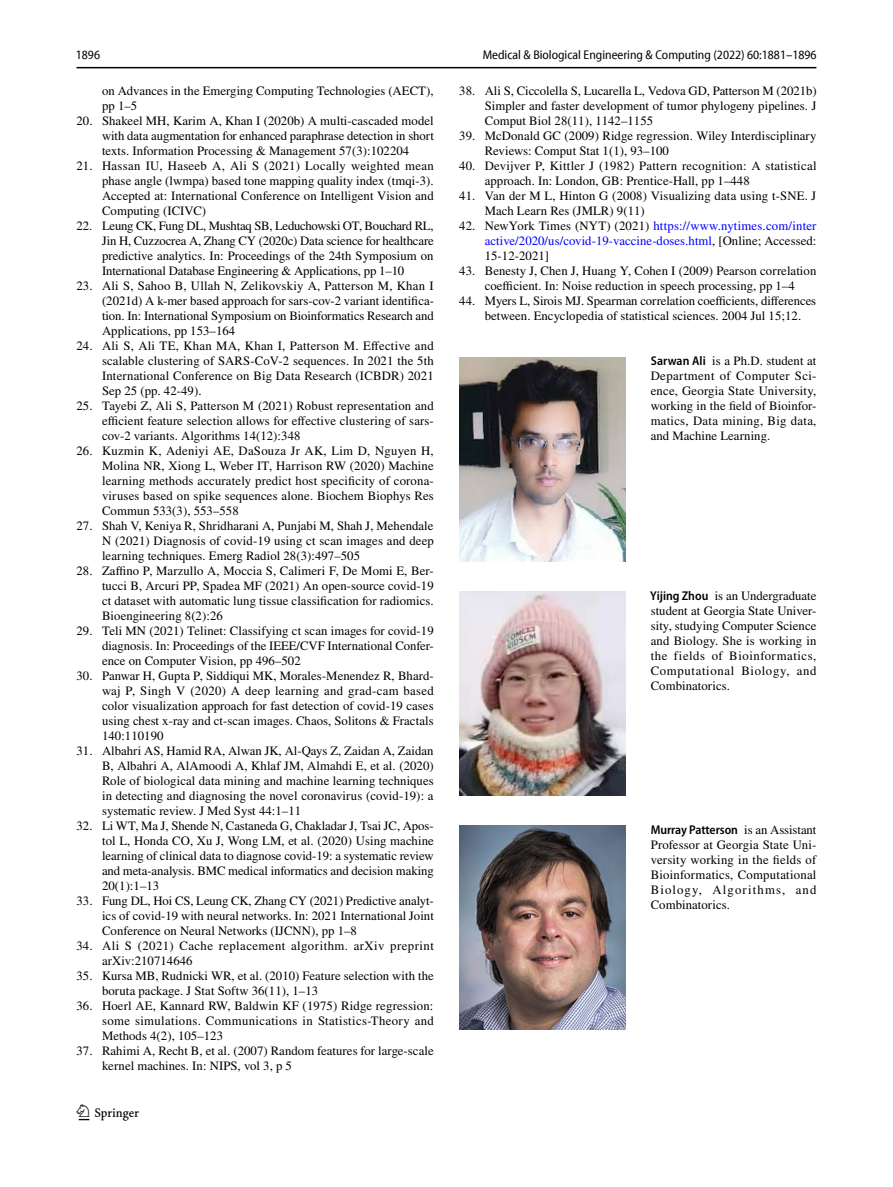
<style>
.page{position:relative;width:893px;height:1187px;background:#fff}
.page>*{position:absolute;margin:0;border:0;box-sizing:border-box;transform-origin:0 0}
.t1{font:22.5px "Springnew Regular 2";color:#000}
.t2{font:12.75px/15px "STIX";letter-spacing:.005em;color:#000;text-align:justify}
.t3{font:12.75px/15px "STIX";letter-spacing:.005em;color:#00f;text-align:justify}
.t4{font:12.75px/15px "STIX";letter-spacing:.035em;color:#000}
.t5{font:semi-condensed 12.75px "Myriad Pro Unic";color:#000}
.t6{font:600 semi-condensed 12.75px "Myriad Pro";letter-spacing:-.005em;color:#000}
.s1{color:#000}
.s2{font-family:"Myriad Pro";font-weight:600;font-stretch:semi-condensed}
.s3{font-family:"STIX";font-weight:400;font-stretch:normal}
</style>
<div class="page">
<hr style="left:77px;top:67px;width:739px;height:1px;background:#000">
<img style="left:459px;top:357px;width:166px;height:204px">
<img style="left:459px;top:591px;width:166px;height:204px">
<img style="left:459px;top:825px;width:166px;height:204px">
<p class="t5" style="left:76px;top:50px;width:26px">1896</p>
<p class="t5" style="left:483px;top:50px;width:335px">Medical &amp; Biological Engineering &amp; Computing (2022) 60:1881–1896</p>
<p class="t2" style="left:102px;top:84px;width:333px">on Advances in the Emerging Computing Technologies (AECT), pp 1–5</p>
<p class="t2" style="left:102px;top:114px;width:333px;text-indent:-26px">20. Shakeel MH, Karim A, Khan I (2020b) A multi-cascaded model with data augmentation for enhanced paraphrase detection in short texts. Information Processing &amp; Management 57(3):102204</p>
<p class="t2" style="left:102px;top:159px;width:333px;text-indent:-26px">21. Hassan IU, Haseeb A, Ali S (2021) Locally weighted mean phase angle (lwmpa) based tone mapping quality index (tmqi-3).<br>Accepted at: International Conference on Intelligent Vision and Computing (ICIVC)</p>
<p class="t2" style="left:102px;top:219px;width:333px;text-indent:-26px">22. Leung CK, Fung DL, Mushtaq SB, Leduchowski OT, Bouchard RL, Jin H, Cuzzocrea A, Zhang CY (2020c) Data science for healthcare predictive analytics. In: Proceedings of the 24th Symposium on International Database Engineering &amp; Applications, pp 1–10</p>
<p class="t2" style="left:102px;top:279px;width:333px;text-indent:-26px">23. Ali S, Sahoo B, Ullah N, Zelikovskiy A, Patterson M, Khan I (2021d) A k-mer based approach for sars-cov-2 variant identifica&shy;tion. In: International Symposium on Bioinformatics Research and Applications, pp 153–164</p>
<p class="t2" style="left:102px;top:339px;width:333px;text-indent:-26px">24. Ali S, Ali TE, Khan MA, Khan I, Patterson M. Effective and scalable clustering of SARS-CoV-2 sequences. In 2021 the 5th International Conference on Big Data Research (ICBDR) 2021<br>Sep 25 (pp. 42-49).</p>
<p class="t2" style="left:102px;top:399px;width:333px;text-indent:-26px">25. Tayebi Z, Ali S, Patterson M (2021) Robust representation and efficient feature selection allows for effective clustering of sars&shy;cov-2 variants. Algorithms 14(12):348</p>
<p class="t2" style="left:102px;top:444px;width:333px;text-indent:-26px">26. Kuzmin K, Adeniyi AE, DaSouza Jr AK, Lim D, Nguyen H, Molina NR, Xiong L, Weber IT, Harrison RW (2020) Machine learning methods accurately predict host specificity of corona&shy;viruses based on spike sequences alone. Biochem Biophys Res Commun 533(3), 553–558</p>
<p class="t2" style="left:102px;top:519px;width:333px;text-indent:-26px">27. Shah V, Keniya R, Shridharani A, Punjabi M, Shah J, Mehendale N (2021) Diagnosis of covid-19 using ct scan images and deep learning techniques. Emerg Radiol 28(3):497–505</p>
<p class="t2" style="left:102px;top:564px;width:333px;text-indent:-26px">28. Zaffino P, Marzullo A, Moccia S, Calimeri F, De Momi E, Ber&shy;tucci B, Arcuri PP, Spadea MF (2021) An open-source covid-19 ct dataset with automatic lung tissue classification for radiomics.<br>Bioengineering 8(2):26</p>
<p class="t2" style="left:102px;top:624px;width:333px;text-indent:-26px">29. Teli MN (2021) Telinet: Classifying ct scan images for covid-19 diagnosis. In: Proceedings of the IEEE/CVF International Confer&shy;ence on Computer Vision, pp 496–502</p>
<p class="t2" style="left:102px;top:669px;width:333px;text-indent:-26px">30. Panwar H, Gupta P, Siddiqui MK, Morales-Menendez R, Bhard&shy;waj P, Singh V (2020) A deep learning and grad-cam based color visualization approach for fast detection of covid-19 cases using chest x-ray and ct-scan images. Chaos, Solitons &amp; Fractals 140:110190</p>
<p class="t2" style="left:102px;top:744px;width:333px;text-indent:-26px">31. Albahri AS, Hamid RA, Alwan JK, Al-Qays Z, Zaidan A, Zaidan B, Albahri A, AlAmoodi A, Khlaf JM, Almahdi E, et al. (2020)<br>Role of biological data mining and machine learning techniques in detecting and diagnosing the novel coronavirus (covid-19): a systematic review. J Med Syst 44:1–11</p>
<p class="t2" style="left:102px;top:819px;width:333px;text-indent:-26px">32. Li WT, Ma J, Shende N, Castaneda G, Chakladar J, Tsai JC, Apos&shy;tol L, Honda CO, Xu J, Wong LM, et al. (2020) Using machine learning of clinical data to diagnose covid-19: a systematic review and meta-analysis. BMC medical informatics and decision making 20(1):1–13</p>
<p class="t2" style="left:102px;top:894px;width:333px;text-indent:-26px">33. Fung DL, Hoi CS, Leung CK, Zhang CY (2021) Predictive analyt&shy;ics of covid-19 with neural networks. In: 2021 International Joint Conference on Neural Networks (IJCNN), pp 1–8</p>
<p class="t4" style="left:102px;top:939px;width:333px;text-indent:-26px">34. Ali S (2021) Cache replacement algorithm. arXiv preprint arXiv:210714646</p>
<p class="t2" style="left:102px;top:969px;width:333px;text-indent:-26px">35. Kursa MB, Rudnicki WR, et al. (2010) Feature selection with the boruta package. J Stat Softw 36(11), 1–13</p>
<p class="t2" style="left:102px;top:999px;width:333px;text-indent:-26px">36. Hoerl AE, Kannard RW, Baldwin KF (1975) Ridge regression: some simulations. Communications in Statistics-Theory and Methods 4(2), 105–123</p>
<p class="t2" style="left:102px;top:1044px;width:333px;text-indent:-26px">37. Rahimi A, Recht B, et al. (2007) Random features for large-scale kernel machines. In: NIPS, vol 3, p 5</p>
<h1 class="t1" style="left:79px;top:1104px;width:62px">1 3</h1>
<p class="t2" style="left:485px;top:84px;width:333px;text-indent:-26px">38. Ali S, Ciccolella S, Lucarella L, Vedova GD, Patterson M (2021b)<br>Simpler and faster development of tumor phylogeny pipelines. J Comput Biol 28(11), 1142–1155</p>
<p class="t2" style="left:485px;top:129px;width:333px;text-indent:-26px">39. McDonald GC (2009) Ridge regression. Wiley Interdisciplinary<br>Reviews: Comput Stat 1(1), 93–100</p>
<p class="t2" style="left:485px;top:159px;width:333px;text-indent:-26px">40. Devijver P, Kittler J (1982) Pattern recognition: A statistical approach. In: London, GB: Prentice-Hall, pp 1–448</p>
<p class="t2" style="left:485px;top:189px;width:333px;text-indent:-26px">41. Van der M L, Hinton G (2008) Visualizing data using t-SNE. J<br>Mach Learn Res (JMLR) 9(11)</p>
<p class="t3" style="left:485px;top:219px;width:333px;text-indent:-26px"><span class="s1">42. NewYork Times (NYT) (2021)</span> https://www.nytimes.com/inter active/2020/us/covid-19-vaccine-doses.html<span class="s1">, [Online; Accessed:<br>15-12-2021]</span></p>
<p class="t2" style="left:459px;top:264px;width:359px;text-align:center">43. Benesty J, Chen J, Huang Y, Cohen I (2009) Pearson correlation coefficient. In: Noise reduction in speech processing, pp 1–4</p>
<p class="t2" style="left:485px;top:294px;width:333px;text-indent:-26px">44. Myers L, Sirois MJ. Spearman correlation coefficients, differences between. Encyclopedia of statistical sciences. 2004 Jul 15;12.</p>
<p class="t2" style="left:651px;top:354px;width:167px"><span class="s2">Sarwan Ali</span> is a Ph.D. student at Department of Computer Sci&shy;ence, Georgia State University, working in the field of Bioinfor&shy;matics, Data mining, Big data, and Machine Learning.</p>
<p class="t2" style="left:650px;top:588px;width:168px"><span class="s2">Yijing Zhou</span> is an Undergraduate student at Georgia State Univer&shy;sity, studying Computer Science and Biology. She is working in the fields of Bioinformatics, Computational Biology, and Combinatorics.</p>
<p class="t6" style="left:651px;top:822px;width:167px">Murray Patterson <span class="s3">is an Assistant</span></p>
<p class="t2" style="left:651px;top:837px;width:167px">Professor at Georgia State Uni&shy;versity working in the fields of Bioinformatics, Computational Biology, Algorithms, and Combinatorics.</p>
</div>
